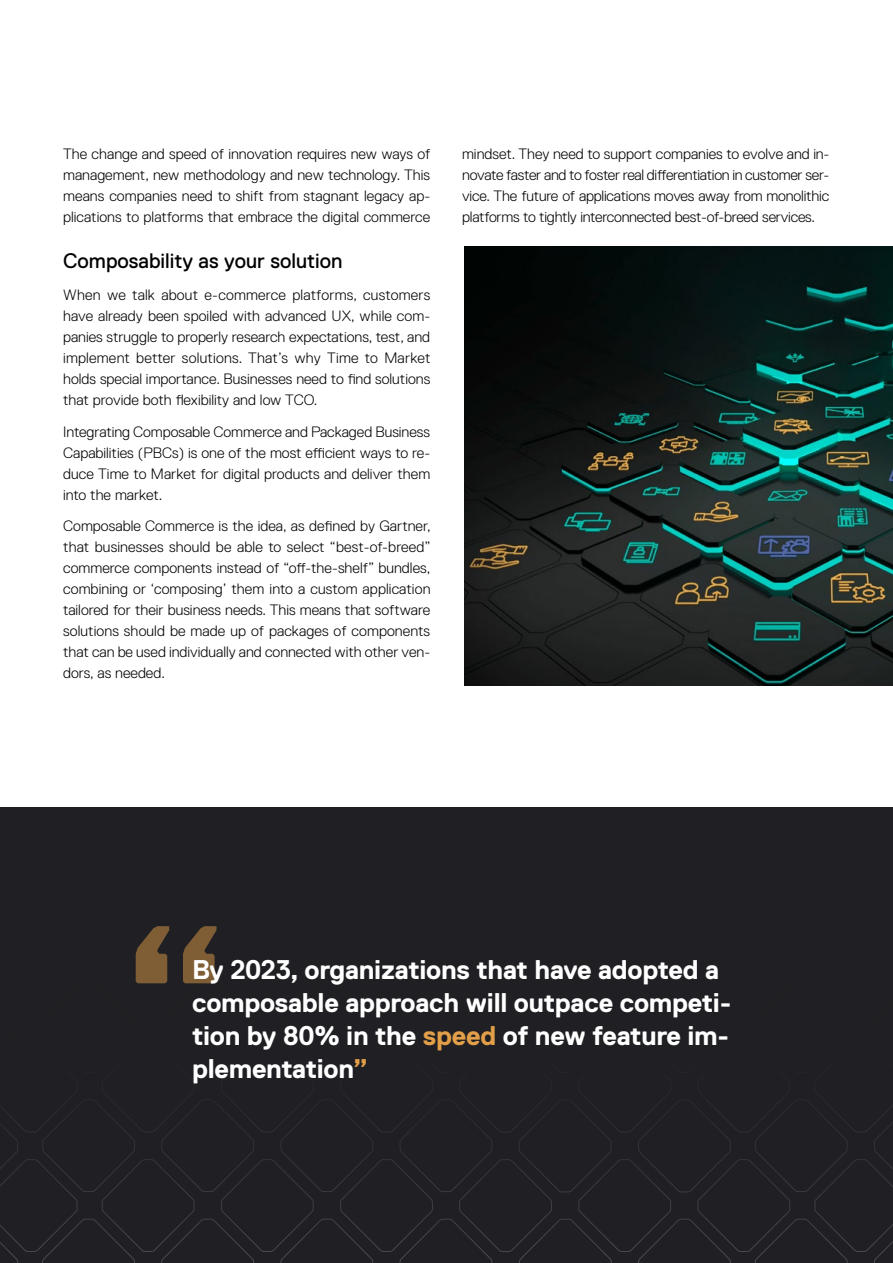
<style>
.page{position:relative;width:893px;height:1263px;background:#fff}
.page>*{position:absolute;margin:0;border:0;box-sizing:border-box;transform-origin:0 0}
.t1{font:700 27px/33px "Replica";letter-spacing:-.01em;color:#fff}
.t2{font:21px "Replica Std";color:#000}
.t3{font:300 15px/21px "Replica Std";color:#000;text-align:justify}
.s1{color:#e29e48}
</style>
<div class="page">
<img style="left:465px;top:247px;width:428px;height:439px">
<div style="left:0;top:808px;width:892px;height:455px;background:#202024"></div>
<svg style="left:0;top:926px;width:893px;height:337px"></svg>
<p class="t3" style="left:63px;top:143px;width:369px">The change and speed of innovation requires new ways of management, new methodology and new technology. This means companies need to shift from stagnant legacy ap&shy;plications to platforms that embrace the digital commerce</p>
<p class="t3" style="left:462px;top:143px;width:369px">mindset. They need to support companies to evolve and in&shy;novate faster and to foster real differentiation in customer ser&shy;vice. The future of applications moves away from monolithic platforms to tightly interconnected best-of-breed services.</p>
<h2 class="t2" style="left:63px;top:250px;width:281px">Composability as your solution</h2>
<p class="t3" style="left:63px;top:284px;width:369px">When we talk about e-commerce platforms, customers have already been spoiled with advanced UX, while com&shy;panies struggle to properly research expectations, test, and implement better solutions. That’s why Time to Market holds special importance. Businesses need to find solutions that provide both flexibility and low TCO.</p>
<p class="t3" style="left:63px;top:421px;width:369px">Integrating Composable Commerce and Packaged Business Capabilities (PBCs) is one of the most efficient ways to re&shy;duce Time to Market for digital products and deliver them into the market.</p>
<p class="t3" style="left:63px;top:516px;width:369px">Composable Commerce is the idea, as defined by Gartner, that businesses should be able to select “best-of-breed” commerce components instead of “off-the-shelf” bundles, combining or ‘composing’ them into a custom application tailored for their business needs. This means that software solutions should be made up of packages of components that can be used individually and connected with other ven&shy;dors, as needed.</p>
<h1 class="t1" style="left:192px;top:953px;width:541px">By 2023, organizations that have adopted a composable approach will outpace competi&shy;tion by 80% in the <span class="s1">speed</span> of new feature im&shy;plementation<span class="s1">”</span></h1>
</div>
